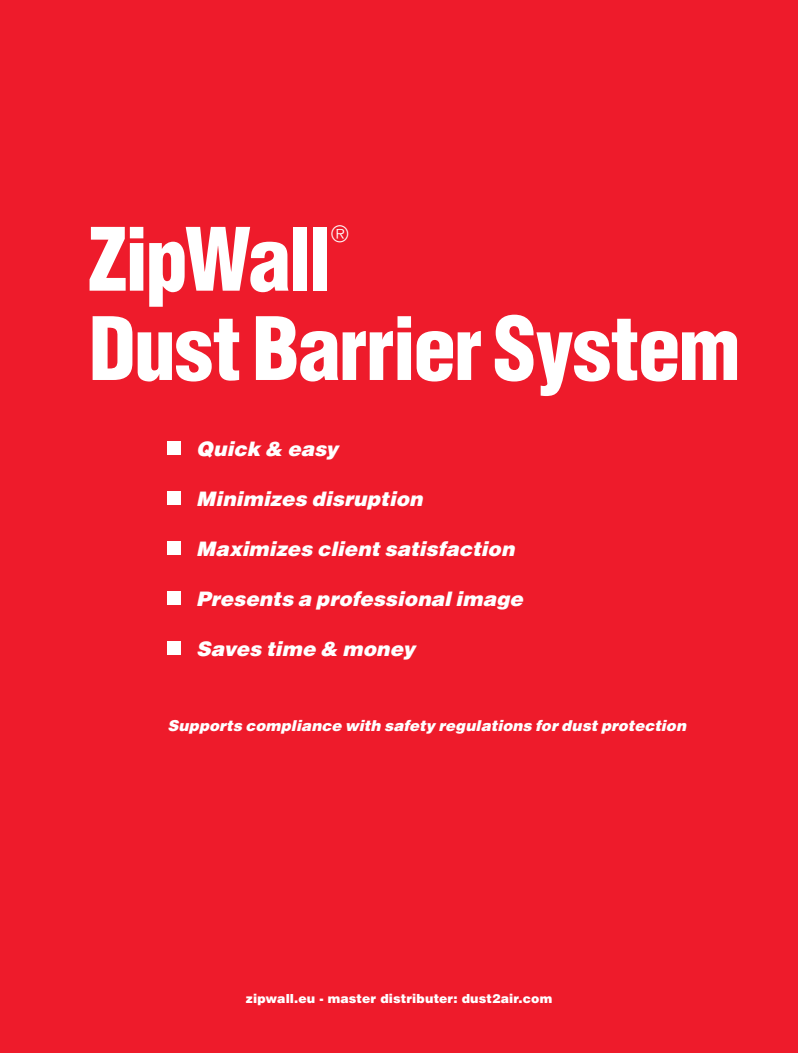
<style>
.page{position:relative;width:798px;height:1053px;background:#fff}
.page>*{position:absolute;margin:0;border:0;box-sizing:border-box;transform-origin:0 0}
.t1{font:900 condensed 85px "Helvetica LT Pro";letter-spacing:-.02em;color:#fff}
.t2{font:300 condensed 21.88px "Helvetica LT Pro";color:#fff}
.t3{font:italic 900 20px "Helvetica LT Pro";color:#fff}
.t4{font:italic 900 15px "Helvetica LT Pro";letter-spacing:.005em;color:#fff}
.t5{font:900 12.5px "Helvetica LT Pro";letter-spacing:.01em;color:#fff}
</style>
<div class="page">
<div style="left:0;top:0;width:797px;height:1052px;background:#ee1b2b"></div>
<div style="left:167px;top:441px;width:14px;height:14px;background:#fff"></div>
<div style="left:167px;top:491px;width:14px;height:14px;background:#fff"></div>
<div style="left:167px;top:541px;width:14px;height:14px;background:#fff"></div>
<div style="left:167px;top:591px;width:14px;height:14px;background:#fff"></div>
<div style="left:167px;top:641px;width:14px;height:14px;background:#fff"></div>
<div style="left:80px;top:990px;width:638px;height:18px;background:#ee1b2b"></div>
<h1 class="t1" style="left:89px;top:206px;width:245px">ZipWall</h1>
<p class="t2" style="left:331px;top:220px;width:19px">®</p>
<h1 class="t1" style="left:89px;top:295px;width:652px">Dust Barrier System</h1>
<p class="t3" style="left:196px;top:435px;width:143px">Quick &amp; easy</p>
<p class="t3" style="left:196px;top:485px;width:228px">Minimizes disruption</p>
<p class="t3" style="left:196px;top:535px;width:319px">Maximizes client satisfaction</p>
<p class="t3" style="left:196px;top:585px;width:328px">Presents a professional image</p>
<p class="t3" style="left:196px;top:635px;width:220px">Saves time &amp; money</p>
<p class="t4" style="left:167px;top:715px;width:520px">Supports compliance with safety regulations for dust protection</p>
<p class="t5" style="left:246px;top:990px;width:308px">zipwall.eu - master distributer: dust2air.com</p>
</div>
